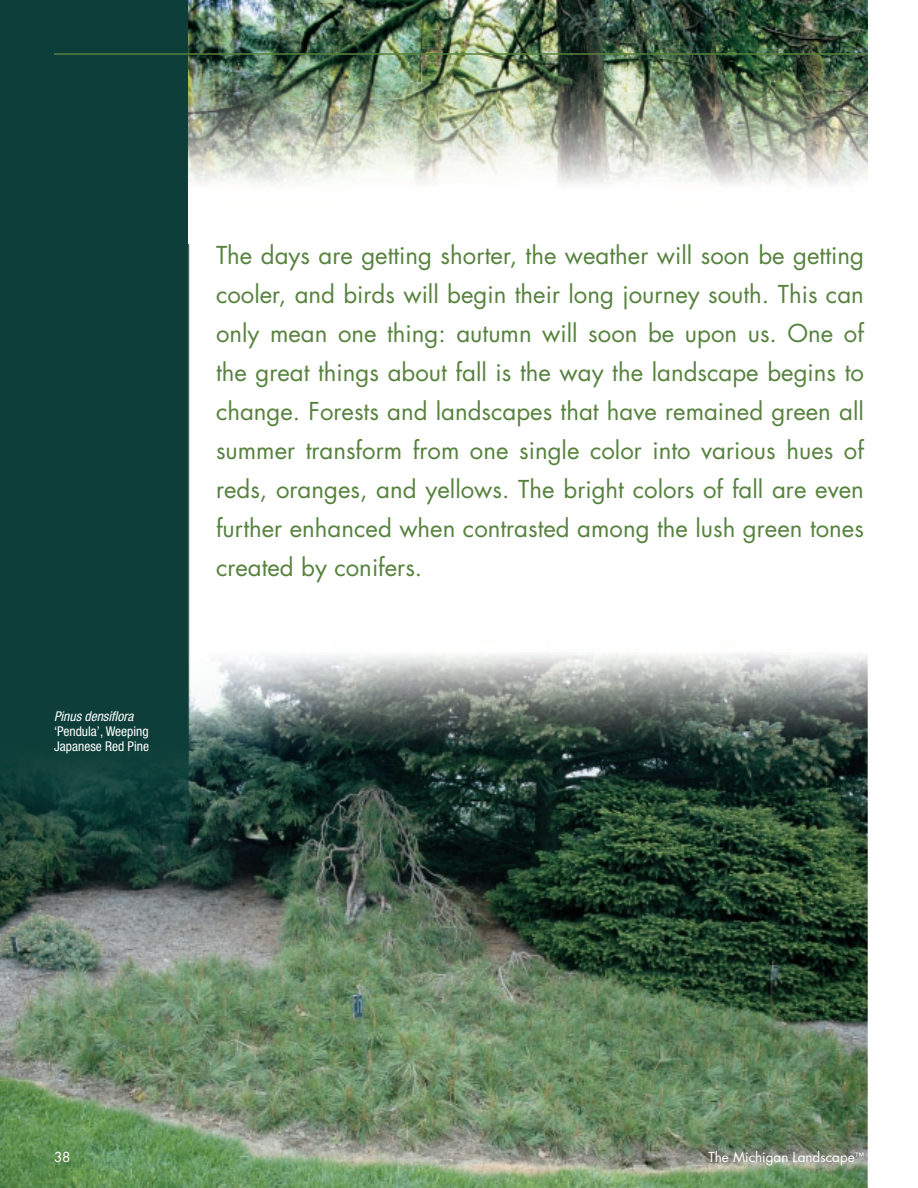
<style>
.page{position:relative;width:918px;height:1188px;background:#fff}
.page>*{position:absolute;margin:0;border:0;box-sizing:border-box;transform-origin:0 0}
.t1{font:24px/39px "Futura";color:#56823d;text-align:justify}
.t2{font:condensed 13.5px/15px "Helvetica Neue";color:#fff}
.t3{font:13.5px "Futura";color:#fff}
.t4{font:italic condensed 13.5px "Helvetica Neue";color:#fff}
</style>
<div class="page">
<img style="left:0;top:0;width:867px;height:1188px">
<img style="left:189px;top:0;width:679px;height:244px">
<hr style="left:54px;top:53px;width:811px;height:2px;background:#56823d">
<p class="t4" style="left:54px;top:709px;width:81px">Pinus densiflora</p>
<p class="t2" style="left:54px;top:724px;width:97px">‘Pendula’, Weeping<br>Japanese Red Pine</p>
<p class="t1" style="left:216px;top:236px;width:650px">The days are getting shorter, the weather will soon be getting cooler, and birds will begin their long journey south. This can only mean one thing: autumn will soon be upon us. One of the great things about fall is the way the landscape begins to change. Forests and landscapes that have remained green all summer transform from one single color into various hues of reds, oranges, and yellows. The bright colors of fall are even further enhanced when contrasted among the lush green tones created by conifers.</p>
<p class="t3" style="left:54px;top:1148px;width:18px">38</p>
<p class="t3" style="left:708px;top:1148px;width:157px">The Michigan Landscape<sup>™</sup></p>
</div>
